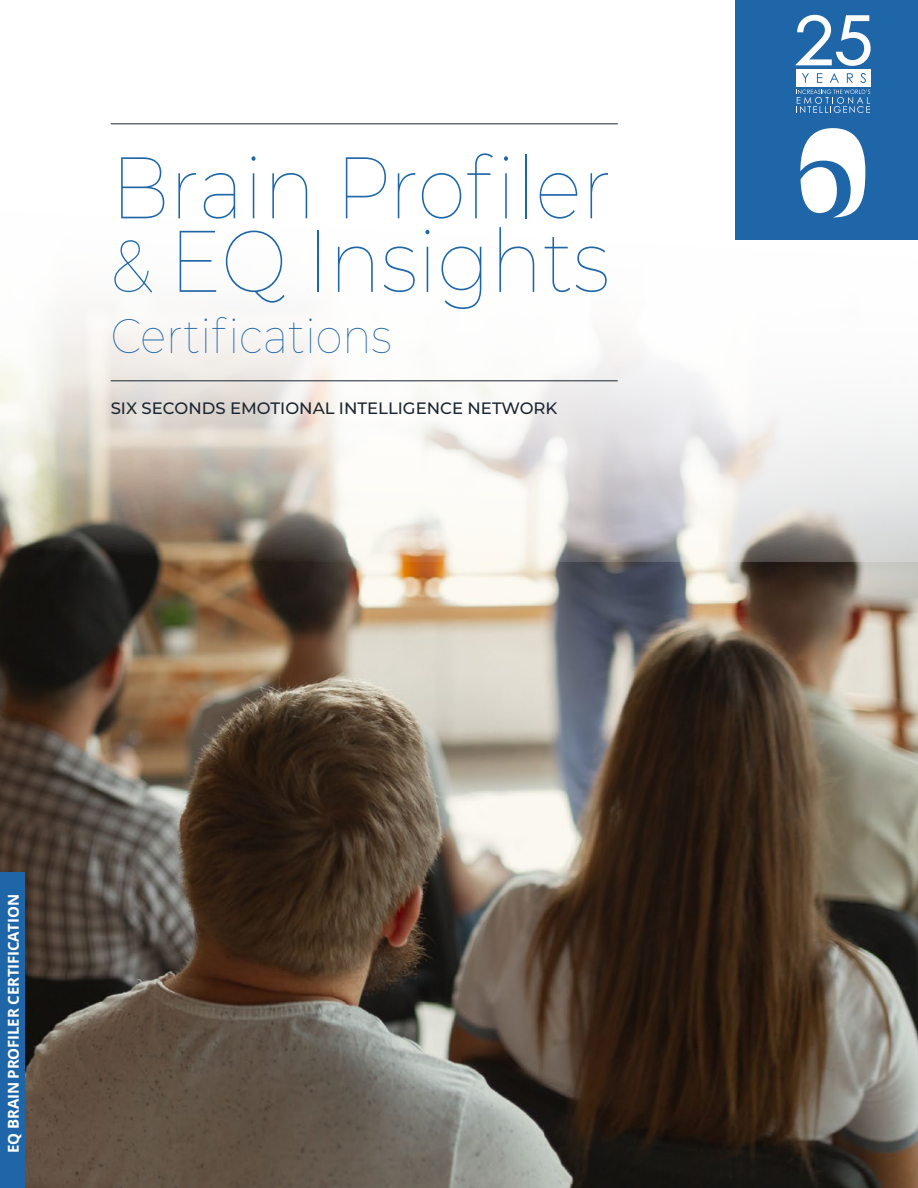
<style>
.page{position:relative;width:918px;height:1188px;background:#fff}
.page>*{position:absolute;margin:0;border:0;box-sizing:border-box;transform-origin:0 0}
.t1{font:100 87.15px/73.5px "Montserrat";color:#1f66a8;scale:.9 1}
.t2{font:100 48.45px "Montserrat";color:#1f66a8;scale:.9 1}
.t3{font:500 16.5px "Montserrat";color:#1b2630}
.t4{font:700 15px "Open Sans";letter-spacing:-.01em;color:#fff}
.s1{font-size:73.5px}
</style>
<div class="page">
<img style="left:0;top:562px;width:918px;height:626px">
<svg style="left:0;top:123px;width:918px;height:439px"></svg>
<div style="left:735px;top:0;width:183px;height:240px;background:#1f66a8"></div>
<hr style="left:111px;top:380px;width:507px;height:1px;background:#1b2630">
<hr style="left:111px;top:123px;width:507px;height:1px;background:#1b2630">
<div style="left:0;top:873px;width:24px;height:315px;background:#1f66a8"></div>
<svg style="left:800px;top:128px;width:65px;height:89px"></svg>
<div style="left:796px;top:69px;width:75px;height:18px;background:#fff"></div>
<svg style="left:795px;top:15px;width:76px;height:51px"></svg>
<svg style="left:797px;top:90px;width:73px;height:23px"></svg>
<svg style="left:802px;top:73px;width:7px;height:10px"></svg>
<svg style="left:817px;top:73px;width:5px;height:10px"></svg>
<svg style="left:830px;top:73px;width:9px;height:10px"></svg>
<svg style="left:847px;top:73px;width:6px;height:10px"></svg>
<svg style="left:860px;top:73px;width:6px;height:10px"></svg>
<h1 class="t1" style="left:111px;top:148px;width:558px">Brain Profiler <span class="s1">&amp;</span> EQ Insights</h1>
<h2 class="t2" style="left:111px;top:303px;width:314px">Certifications</h2>
<p class="t3" style="left:111px;top:397px;width:448px">SIX SECONDS EMOTIONAL INTELLIGENCE NETWORK</p>
<p class="t4" style="left:3px;top:1153px;width:260px;rotate:-90deg">EQ BRAIN PROFILER CERTIFICATION</p>
</div>
